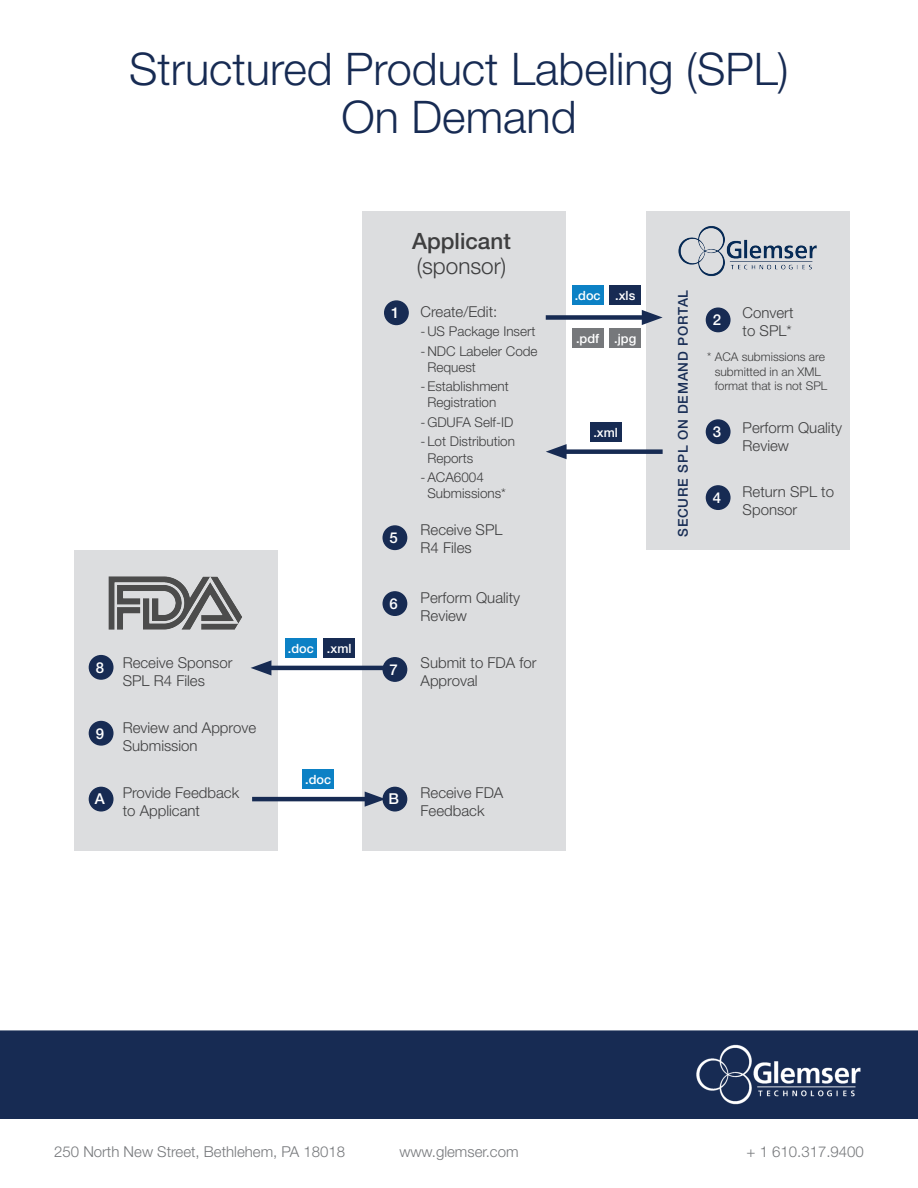
<style>
.page{position:relative;width:918px;height:1188px;background:#fff}
.page>*{position:absolute;margin:0;border:0;box-sizing:border-box;transform-origin:0 0}
.t1{font:300 45px/48px "Helvetica Neue LT Std";color:#172b53;text-align:center}
.t2{font:500 22.5px "Helvetica Neue LT Std";color:#3e3e3f}
.t3{font:300 22.5px "Helvetica Neue LT Std";color:#3e3e3f}
.t4{font:300 15px/18px "Helvetica Neue LT Std";color:#3e3e3f}
.t5{font:300 15px "Helvetica Neue LT Std";color:#76787b}
.t6{font:500 15px "Helvetica Neue LT Std";color:#fff}
.t7{font:300 13.5px/16.2px "Helvetica Neue LT Std";color:#3e3e3f}
.t8{font:500 13.5px "Helvetica Neue LT Std";letter-spacing:.06em;color:#182d55}
.t9{font:500 12.75px "Helvetica Neue LT Std";color:#fff}
.t10{font:300 12px/14.4px "Helvetica Neue LT Std";color:#3e3e3f}
</style>
<div class="page">
<div style="left:0;top:1030px;width:918px;height:89px;background:#172b53;border:2px solid #172b53"></div>
<img style="left:697px;top:1044px;width:164px;height:61px">
<div style="left:74px;top:550px;width:203px;height:301px;background:#dcdddf"></div>
<div style="left:363px;top:212px;width:203px;height:639px;background:#dcdddf"></div>
<div style="left:646px;top:212px;width:204px;height:338px;background:#dcdddf"></div>
<hr style="left:263px;top:666px;width:121px;height:4px;background:#172b53">
<svg style="left:251px;top:660px;width:20px;height:15px"></svg>
<hr style="left:252px;top:797px;width:121px;height:4px;background:#172b53">
<svg style="left:365px;top:792px;width:21px;height:15px"></svg>
<div style="left:558px;top:449px;width:105px;height:5px;background:#172b53"></div>
<svg style="left:546px;top:444px;width:21px;height:15px"></svg>
<div style="left:546px;top:315px;width:104px;height:5px;background:#172b53"></div>
<svg style="left:642px;top:310px;width:21px;height:15px"></svg>
<div style="left:385px;top:301px;width:23px;height:23px;background:#172b53;border-radius:50%"></div>
<div style="left:384px;top:300px;width:25px;height:25px;border:2px solid #172b53;border-radius:50%"></div>
<div style="left:383px;top:526px;width:24px;height:23px;background:#172b53;border-radius:50%"></div>
<div style="left:382px;top:525px;width:25px;height:25px;border:2px solid #172b53;border-radius:50%"></div>
<div style="left:383px;top:592px;width:24px;height:23px;background:#172b53;border-radius:50%"></div>
<div style="left:382px;top:591px;width:25px;height:25px;border:2px solid #172b53;border-radius:50%"></div>
<div style="left:383px;top:658px;width:24px;height:23px;background:#172b53;border-radius:50%"></div>
<div style="left:382px;top:657px;width:25px;height:25px;border:2px solid #172b53;border-radius:50%"></div>
<div style="left:383px;top:787px;width:24px;height:24px;background:#172b53;border-radius:50%"></div>
<div style="left:382px;top:787px;width:25px;height:25px;border:2px solid #172b53;border-radius:50%"></div>
<div style="left:706px;top:308px;width:24px;height:24px;background:#172b53;border-radius:50%"></div>
<div style="left:706px;top:307px;width:25px;height:25px;border:2px solid #172b53;border-radius:50%"></div>
<div style="left:706px;top:420px;width:24px;height:23px;background:#172b53;border-radius:50%"></div>
<div style="left:706px;top:419px;width:25px;height:25px;border:2px solid #172b53;border-radius:50%"></div>
<div style="left:706px;top:486px;width:24px;height:23px;background:#172b53;border-radius:50%"></div>
<div style="left:706px;top:485px;width:25px;height:25px;border:2px solid #172b53;border-radius:50%"></div>
<div style="left:89px;top:656px;width:24px;height:23px;background:#172b53;border-radius:50%"></div>
<div style="left:89px;top:655px;width:25px;height:25px;border:2px solid #172b53;border-radius:50%"></div>
<div style="left:89px;top:722px;width:24px;height:23px;background:#172b53;border-radius:50%"></div>
<div style="left:89px;top:721px;width:25px;height:25px;border:2px solid #172b53;border-radius:50%"></div>
<div style="left:89px;top:787px;width:24px;height:24px;background:#172b53;border-radius:50%"></div>
<div style="left:89px;top:787px;width:25px;height:25px;border:2px solid #172b53;border-radius:50%"></div>
<div style="left:572px;top:286px;width:32px;height:19px;background:#0c81c5"></div>
<div style="left:572px;top:328px;width:32px;height:20px;background:#76787b"></div>
<div style="left:590px;top:422px;width:32px;height:20px;background:#172b53"></div>
<div style="left:609px;top:286px;width:32px;height:19px;background:#172b53"></div>
<div style="left:285px;top:638px;width:32px;height:20px;background:#0c81c5"></div>
<div style="left:323px;top:638px;width:32px;height:20px;background:#172b53"></div>
<div style="left:302px;top:770px;width:32px;height:19px;background:#0c81c5"></div>
<img style="left:678px;top:226px;width:139px;height:51px">
<img style="left:108px;top:576px;width:134px;height:54px">
<div style="left:609px;top:328px;width:32px;height:20px;background:#76787b"></div>
<p class="t1" style="left:129px;top:44px;width:661px">Structured Product Labeling (SPL)<br>On Demand</p>
<p class="t2" style="left:412px;top:227px;width:100px">Applicant</p>
<p class="t3" style="left:417px;top:253px;width:91px">(sponsor)</p>
<p class="t6" style="left:96px;top:658px;width:10px">8</p>
<p class="t4" style="left:123px;top:653px;width:111px">Receive Sponsor<br>SPL R4 Files</p>
<p class="t9" style="left:288px;top:640px;width:27px">.doc</p>
<p class="t9" style="left:327px;top:640px;width:26px">.xml</p>
<p class="t6" style="left:391px;top:304px;width:10px">1</p>
<p class="t6" style="left:390px;top:529px;width:10px">5</p>
<p class="t6" style="left:390px;top:595px;width:10px">6</p>
<p class="t6" style="left:390px;top:661px;width:10px">7</p>
<p class="t4" style="left:421px;top:302px;width:78px">Create/Edit:</p>
<p class="t7" style="left:421px;top:323px;width:116px">-US Package Insert</p>
<p class="t7" style="left:427px;top:342px;width:112px;text-indent:-7px">-NDC Labeler Code<br>Request</p>
<p class="t7" style="left:421px;top:378px;width:90px;text-align:center">-Establishment<br>Registration</p>
<p class="t7" style="left:421px;top:414px;width:94px">-GDUFA Self-ID</p>
<p class="t7" style="left:427px;top:433px;width:89px;text-indent:-7px">-Lot Distribution<br>Reports</p>
<p class="t7" style="left:427px;top:469px;width:80px;text-indent:-7px">-ACA6004<br>Submissions*</p>
<p class="t4" style="left:421px;top:520px;width:83px">Receive SPL<br>R4 Files</p>
<p class="t4" style="left:421px;top:589px;width:101px">Perform Quality<br>Review</p>
<p class="t4" style="left:421px;top:653px;width:117px">Submit to FDA for<br>Approval</p>
<p class="t9" style="left:575px;top:288px;width:27px">.doc</p>
<p class="t9" style="left:576px;top:330px;width:25px">.pdf</p>
<p class="t9" style="left:615px;top:288px;width:22px">.xls</p>
<p class="t9" style="left:614px;top:330px;width:23px">.jpg</p>
<p class="t9" style="left:593px;top:424px;width:26px">.xml</p>
<p class="t8" style="left:675px;top:537px;width:249px;rotate:-90deg">SECURE SPL ON DEMAND PORTAL</p>
<p class="t6" style="left:713px;top:311px;width:10px">2</p>
<p class="t4" style="left:743px;top:303px;width:52px">Convert to SPL*</p>
<p class="t10" style="left:715px;top:350px;width:114px;text-indent:-8px">* ACA submissions are submitted in an XML format that is not SPL</p>
<p class="t6" style="left:713px;top:423px;width:10px">3</p>
<p class="t6" style="left:713px;top:489px;width:10px">4</p>
<p class="t4" style="left:743px;top:418px;width:101px">Perform Quality<br>Review</p>
<p class="t4" style="left:743px;top:482px;width:93px">Return SPL to<br>Sponsor</p>
<p class="t6" style="left:96px;top:724px;width:10px">9</p>
<p class="t4" style="left:123px;top:718px;width:135px">Review and Approve<br>Submission</p>
<p class="t9" style="left:305px;top:772px;width:27px">.doc</p>
<p class="t6" style="left:95px;top:790px;width:12px">A</p>
<p class="t4" style="left:123px;top:784px;width:118px">Provide Feedback to Applicant</p>
<p class="t6" style="left:388px;top:790px;width:12px">B</p>
<p class="t4" style="left:421px;top:784px;width:84px">Receive FDA<br>Feedback</p>
<p class="t5" style="left:54px;top:1143px;width:292px">250 North New Street, Bethlehem, PA 18018</p>
<p class="t5" style="left:399px;top:1143px;width:121px">www.glemser.com</p>
<p class="t5" style="left:747px;top:1143px;width:119px">+ 1 610.317.9400</p>
</div>
